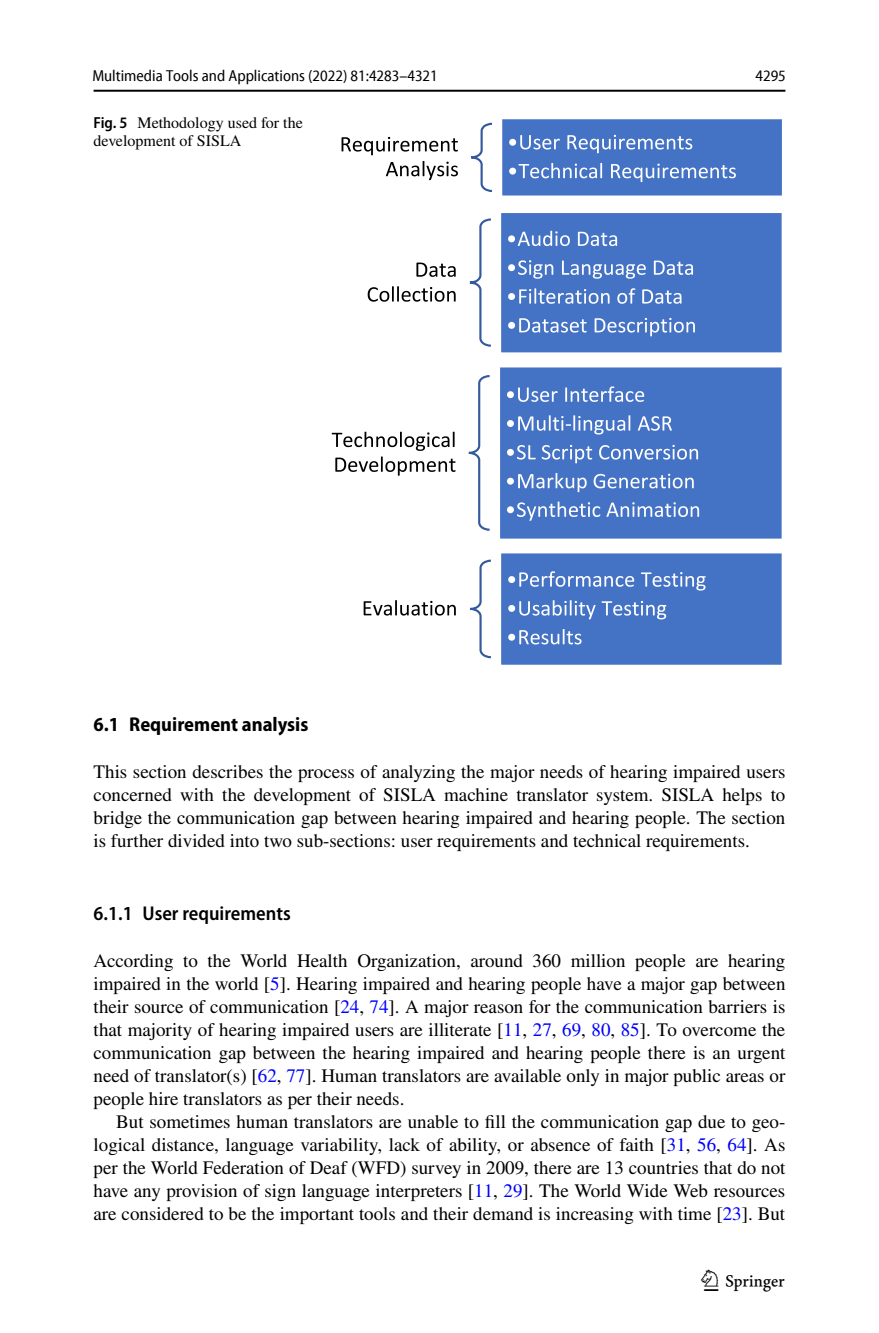
<style>
.page{position:relative;width:879px;height:1333px;background:#fff}
.page>*{position:absolute;margin:0;border:0;box-sizing:border-box;transform-origin:0 0}
.t1{font:30px "Springnew Regular 5";color:#000}
.t2{font:700 semi-condensed 20px "Myriad Pro";color:#000}
.t3{font:600 semi-condensed 20px "Myriad Pro";color:#000}
.t4{font:19px/23px "STIX";color:#000;text-align:justify}
.t5{font:semi-condensed 16px "Myriad Pro Unic";color:#000}
.t6{font:16px/18.4px "STIX";color:#000}
.s1{font-family:"Myriad Pro";font-weight:600;font-stretch:semi-condensed}
.s2{color:#00f}
</style>
<div class="page">
<hr style="left:94px;top:90px;width:691px;height:2px;background:#000">
<svg style="left:341px;top:137px;width:117px;height:18px"></svg>
<svg style="left:386px;top:161px;width:72px;height:19px"></svg>
<svg style="left:471px;top:123px;width:21px;height:69px"></svg>
<svg style="left:502px;top:119px;width:280px;height:77px;background:#537ec8"></svg>
<svg style="left:416px;top:262px;width:40px;height:15px"></svg>
<svg style="left:368px;top:286px;width:88px;height:16px"></svg>
<svg style="left:470px;top:218px;width:21px;height:129px"></svg>
<svg style="left:501px;top:213px;width:281px;height:140px;background:#527cc8"></svg>
<svg style="left:332px;top:431px;width:123px;height:44px"></svg>
<svg style="left:469px;top:375px;width:20px;height:156px"></svg>
<div style="left:500px;top:367px;width:282px;height:172px;background:#4472c4"></div>
<svg style="left:507px;top:386px;width:137px;height:16px;background:#7294d2"></svg>
<svg style="left:507px;top:415px;width:165px;height:19px;background:#6f92d1"></svg>
<svg style="left:507px;top:445px;width:191px;height:18px;background:#6c90d0"></svg>
<svg style="left:507px;top:473px;width:187px;height:19px;background:#6d91d0"></svg>
<svg style="left:507px;top:501px;width:192px;height:19px;background:#6c90d0"></svg>
<svg style="left:364px;top:600px;width:92px;height:15px"></svg>
<svg style="left:470px;top:559px;width:21px;height:99px"></svg>
<svg style="left:501px;top:553px;width:281px;height:112px;background:#4f7bc7"></svg>
<p class="t5" style="left:92px;top:69px;width:347px">Multimedia Tools and Applications (2022) 81:4283–4321</p>
<p class="t5" style="left:755px;top:69px;width:32px">4295</p>
<p class="t6" style="left:94px;top:114px;width:211px"><span class="s1">Fig. 5</span> Methodology used for the development of SISLA</p>
<p class="t2" style="left:94px;top:713px;width:216px">6.1 Requirement analysis</p>
<p class="t4" style="left:94px;top:761px;width:693px">This section describes the process of analyzing the major needs of hearing impaired users concerned with the development of SISLA machine translator system. SISLA helps to bridge the communication gap between hearing impaired and hearing people. The section is further divided into two sub-sections: user requirements and technical requirements.</p>
<p class="t3" style="left:94px;top:902px;width:199px">6.1.1 User requirements</p>
<p class="t4" style="left:94px;top:950px;width:693px">According to the World Health Organization, around 360 million people are hearing impaired in the world [<span class="s2">5</span>]. Hearing impaired and hearing people have a major gap between their source of communication [<span class="s2">24</span>, <span class="s2">74</span>]. A major reason for the communication barriers is that majority of hearing impaired users are illiterate [<span class="s2">11</span>, <span class="s2">27</span>, <span class="s2">69</span>, <span class="s2">80</span>, <span class="s2">85</span>]. To overcome the communication gap between the hearing impaired and hearing people there is an urgent need of translator(s) [<span class="s2">62</span>, <span class="s2">77</span>]. Human translators are available only in major public areas or people hire translators as per their needs.</p>
<p class="t4" style="left:94px;top:1111px;width:693px;text-indent:23px">But sometimes human translators are unable to fill the communication gap due to geo&shy;logical distance, language variability, lack of ability, or absence of faith [<span class="s2">31</span>, <span class="s2">56</span>, <span class="s2">64</span>]. As per the World Federation of Deaf (WFD) survey in 2009, there are 13 countries that do not have any provision of sign language interpreters [<span class="s2">11</span>, <span class="s2">29</span>]. The World Wide Web resources are considered to be the important tools and their demand is increasing with time [<span class="s2">23</span>]. But</p>
<h1 class="t1" style="left:704px;top:1269px;width:83px">1 3</h1>
</div>
